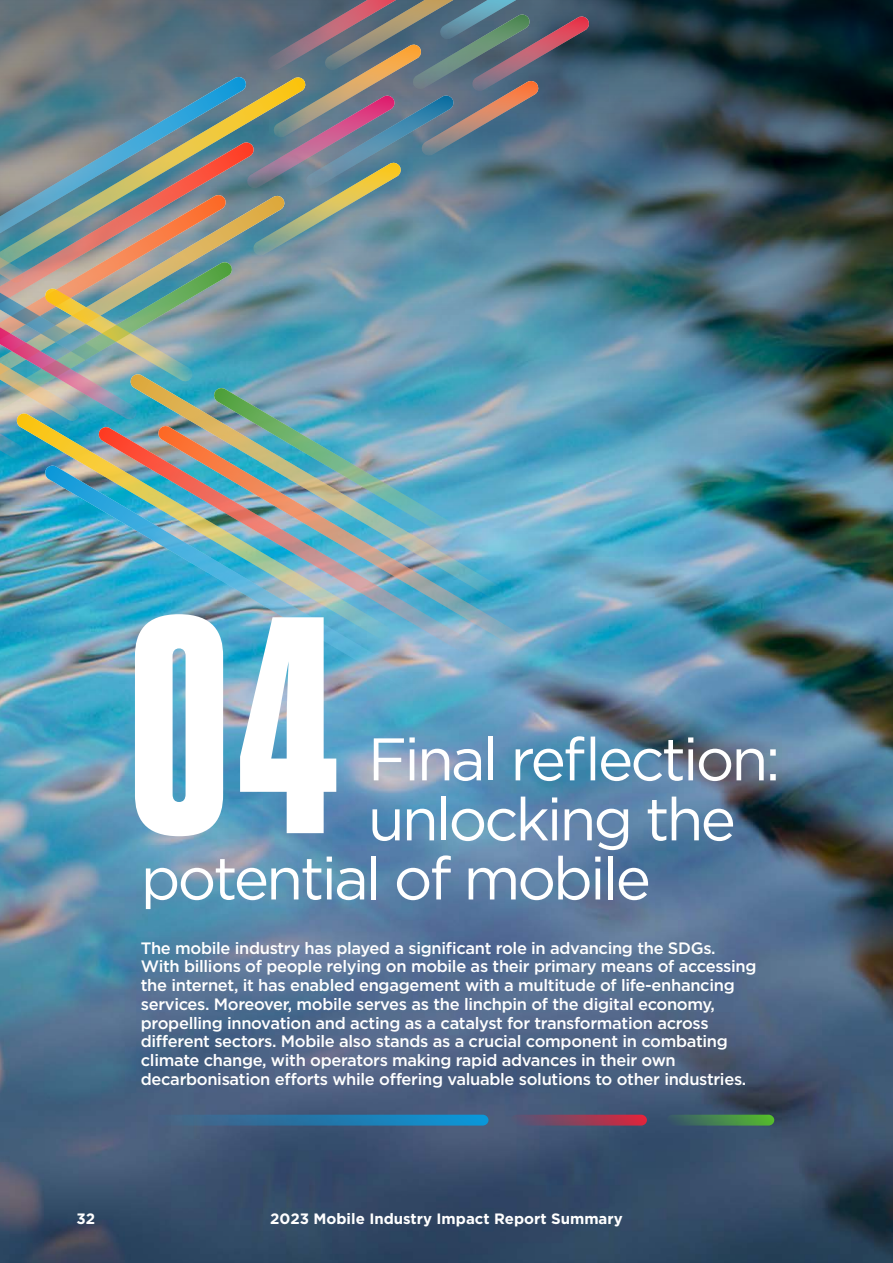
<style>
.page{position:relative;width:893px;height:1263px;background:#fff}
.page>*{position:absolute;margin:0;border:0;box-sizing:border-box;transform-origin:0 0}
.t1{font:900 308.4px "Heroic Condensed";color:#fff}
.t2{font:60px "Gotham";letter-spacing:-.05em;color:#fff}
.t3{font:500 16.5px/18.8px "Gotham";letter-spacing:-.02em;color:#fff}
.t4{font:700 15px "Gotham";color:#fff}
</style>
<div class="page">
<img style="left:0;top:531px;width:893px;height:732px">
<img style="left:590px;top:0;width:303px;height:531px">
<svg style="left:141px;top:1115px;width:347px;height:10px"></svg>
<svg style="left:511px;top:1115px;width:136px;height:10px"></svg>
<svg style="left:667px;top:1115px;width:107px;height:10px"></svg>
<img style="left:44px;top:640px;width:375px;height:52px">
<img style="left:16px;top:540px;width:82px;height:100px">
<img style="left:98px;top:540px;width:374px;height:114px">
<img style="left:157px;top:540px;width:375px;height:113px">
<img style="left:130px;top:540px;width:374px;height:61px">
<img style="left:0;top:0;width:590px;height:540px">
<h1 class="t1" style="left:123px;top:557px;width:220px">04</h1>
<h2 class="t2" style="left:368px;top:721px;width:414px">Final reflection:</h2>
<h2 class="t2" style="left:368px;top:781px;width:370px">unlocking the</h2>
<h2 class="t2" style="left:141px;top:840px;width:512px">potential of mobile</h2>
<p class="t3" style="left:141px;top:938px;width:617px">The mobile industry has played a significant role in advancing the SDGs.<br>With billions of people relying on mobile as their primary means of accessing the internet, it has enabled engagement with a multitude of life-enhancing services. Moreover, mobile serves as the linchpin of the digital economy, propelling innovation and acting as a catalyst for transformation across different sectors. Mobile also stands as a crucial component in combating climate change, with operators making rapid advances in their own decarbonisation efforts while offering valuable solutions to other industries.</p>
<p class="t4" style="left:77px;top:1209px;width:20px">32</p>
<p class="t4" style="left:270px;top:1209px;width:354px">2023 Mobile Industry Impact Report Summary</p>
</div>
